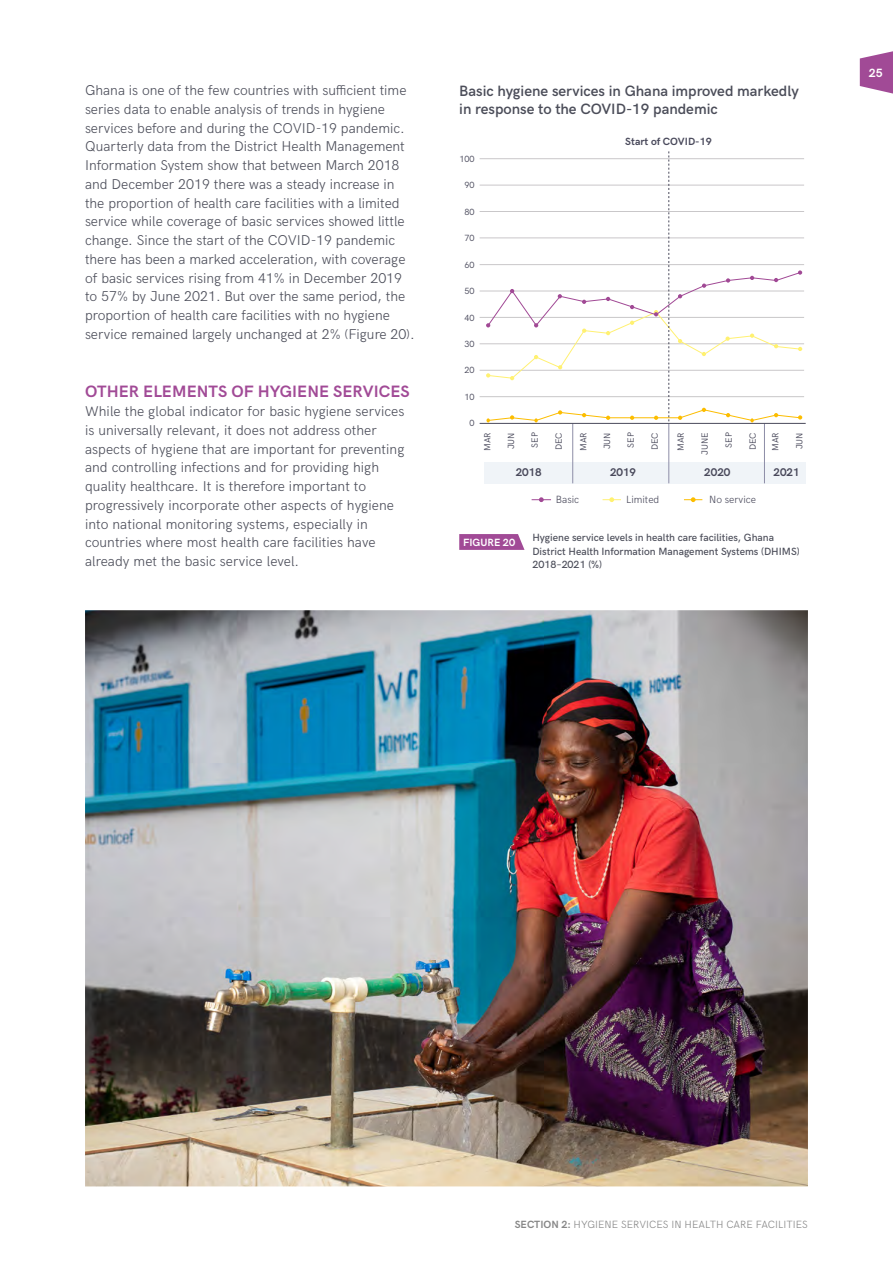
<style>
.page{position:relative;width:893px;height:1263px;background:#fff}
.page>*{position:absolute;margin:0;border:0;box-sizing:border-box;transform-origin:0 0}
.t1{font:700 16.5px "HK Grotesk";letter-spacing:.005em;color:#a14a96}
.t2{font:600 15px/18.8px "HK Grotesk";color:#4b4d59}
.t3{font:300 14.25px/18.8px "HK Grotesk";color:#4b4d59}
.t4{font:700 12px "HK Grotesk";color:#fff}
.t5{font:700 11.25px "HK Grotesk";color:#49495b}
.t6{font:500 10.5px/13.5px "HK Grotesk";color:#4b4d59}
.t7{font:300 10.5px "HK Grotesk";letter-spacing:.005em;color:#878787}
.t8{font:300 10.5px "HK Grotesk";color:#49495b}
.t9{font:700 10.5px "HK Grotesk";color:#49495b}
.t10{font:700 10.5px "HK Grotesk";color:#fff}
.t11{font:9px "HK Grotesk";color:#49495b}
.s1{font-weight:700}
</style>
<div class="page">
<svg style="left:860px;top:51px;width:33px;height:43px"></svg>
<svg style="left:459px;top:534px;width:65px;height:16px"></svg>
<div style="left:484px;top:462px;width:322px;height:21px;background:#f0f4f8"></div>
<hr style="left:572px;top:423px;width:1px;height:60px;background:#8d8da7">
<hr style="left:669px;top:423px;width:1px;height:60px;background:#8d8da7">
<hr style="left:764px;top:423px;width:1px;height:60px;background:#8d8da7">
<hr style="left:480px;top:423px;width:326px;height:1px;background:#49495b">
<hr style="left:480px;top:158px;width:324px;height:1px;background:#c9c7c9">
<hr style="left:480px;top:185px;width:324px;height:1px;background:#c9c7c9">
<hr style="left:480px;top:211px;width:324px;height:1px;background:#c9c7c9">
<hr style="left:480px;top:238px;width:324px;height:1px;background:#c9c7c9">
<hr style="left:480px;top:264px;width:324px;height:1px;background:#c9c7c9">
<hr style="left:480px;top:291px;width:324px;height:1px;background:#c9c7c9">
<hr style="left:480px;top:317px;width:324px;height:1px;background:#c9c7c9">
<hr style="left:480px;top:344px;width:324px;height:1px;background:#c9c7c9">
<hr style="left:480px;top:370px;width:324px;height:1px;background:#c9c7c9">
<hr style="left:480px;top:396px;width:324px;height:1px;background:#c9c7c9">
<svg style="left:532px;top:497px;width:18px;height:5px"></svg>
<svg style="left:603px;top:497px;width:18px;height:5px"></svg>
<svg style="left:684px;top:497px;width:18px;height:5px"></svg>
<svg style="left:486px;top:151px;width:316px;height:272px"></svg>
<img style="left:85px;top:610px;width:723px;height:576px">
<p class="t3" style="left:85px;top:80px;width:331px">Ghana is one of the few countries with sufficient time series data to enable analysis of trends in hygiene services before and during the COVID-19 pandemic.<br>Quarterly data from the District Health Management Information System show that between March 2018 and December 2019 there was a steady increase in the proportion of health care facilities with a limited service while coverage of basic services showed little change. Since the start of the COVID-19 pandemic there has been a marked acceleration, with coverage of basic services rising from 41% in December 2019 to 57% by June 2021. But over the same period, the proportion of health care facilities with no hygiene service remained largely unchanged at 2% (Figure 20).</p>
<p class="t1" style="left:85px;top:379px;width:326px">OTHER ELEMENTS OF HYGIENE SERVICES</p>
<p class="t3" style="left:85px;top:401px;width:321px">While the global indicator for basic hygiene services is universally relevant, it does not address other aspects of hygiene that are important for preventing and controlling infections and for providing high quality healthcare. It is therefore important to progressively incorporate other aspects of hygiene into national monitoring systems, especially in countries where most health care facilities have already met the basic service level.</p>
<p class="t2" style="left:459px;top:80px;width:341px">Basic hygiene services in Ghana improved markedly in response to the COVID-19 pandemic</p>
<p class="t11" style="left:459px;top:152px;width:17px">100</p>
<p class="t11" style="left:464px;top:178px;width:12px">90</p>
<p class="t11" style="left:464px;top:205px;width:12px">80</p>
<p class="t11" style="left:464px;top:231px;width:12px">70</p>
<p class="t11" style="left:464px;top:258px;width:12px">60</p>
<p class="t11" style="left:464px;top:284px;width:12px">50</p>
<p class="t11" style="left:464px;top:311px;width:12px">40</p>
<p class="t11" style="left:464px;top:337px;width:12px">30</p>
<p class="t11" style="left:464px;top:364px;width:12px">20</p>
<p class="t11" style="left:464px;top:390px;width:12px">10</p>
<p class="t11" style="left:470px;top:416px;width:7px">0</p>
<p class="t11" style="left:481px;top:451px;width:20px;rotate:-90deg">MAR</p>
<p class="t9" style="left:625px;top:134px;width:88px">Start of COVID-19</p>
<p class="t11" style="left:504px;top:449px;width:19px;rotate:-90deg">JUN</p>
<p class="t11" style="left:528px;top:448px;width:17px;rotate:-90deg">SEP</p>
<p class="t11" style="left:552px;top:450px;width:19px;rotate:-90deg">DEC</p>
<p class="t11" style="left:577px;top:451px;width:20px;rotate:-90deg">MAR</p>
<p class="t11" style="left:624px;top:448px;width:17px;rotate:-90deg">SEP</p>
<p class="t11" style="left:648px;top:450px;width:19px;rotate:-90deg">DEC</p>
<p class="t11" style="left:674px;top:451px;width:20px;rotate:-90deg">MAR</p>
<p class="t11" style="left:698px;top:455px;width:24px;rotate:-90deg">JUNE</p>
<p class="t11" style="left:722px;top:448px;width:17px;rotate:-90deg">SEP</p>
<p class="t11" style="left:746px;top:450px;width:19px;rotate:-90deg">DEC</p>
<p class="t11" style="left:768px;top:451px;width:20px;rotate:-90deg">MAR</p>
<p class="t11" style="left:792px;top:449px;width:19px;rotate:-90deg">JUN</p>
<p class="t11" style="left:600px;top:449px;width:19px;rotate:-90deg">JUN</p>
<p class="t5" style="left:516px;top:463px;width:28px">2018</p>
<p class="t5" style="left:610px;top:463px;width:28px">2019</p>
<p class="t5" style="left:704px;top:463px;width:28px">2020</p>
<p class="t5" style="left:773px;top:463px;width:28px">2021</p>
<p class="t8" style="left:626px;top:492px;width:35px">Limited</p>
<p class="t8" style="left:709px;top:492px;width:48px">No service</p>
<p class="t8" style="left:556px;top:492px;width:25px">Basic</p>
<p class="t10" style="left:463px;top:534px;width:54px">FIGURE 20</p>
<p class="t6" style="left:532px;top:530px;width:269px">Hygiene service levels in health care facilities, Ghana<br>District Health Information Management Systems (DHIMS)<br>2018–2021 (%)</p>
<p class="t4" style="left:869px;top:64px;width:15px">25</p>
<p class="t7" style="left:515px;top:1216px;width:295px"><span class="s1">SECTION 2:</span> HYGIENE SERVICES IN HEALTH CARE FACILITIES</p>
</div>
